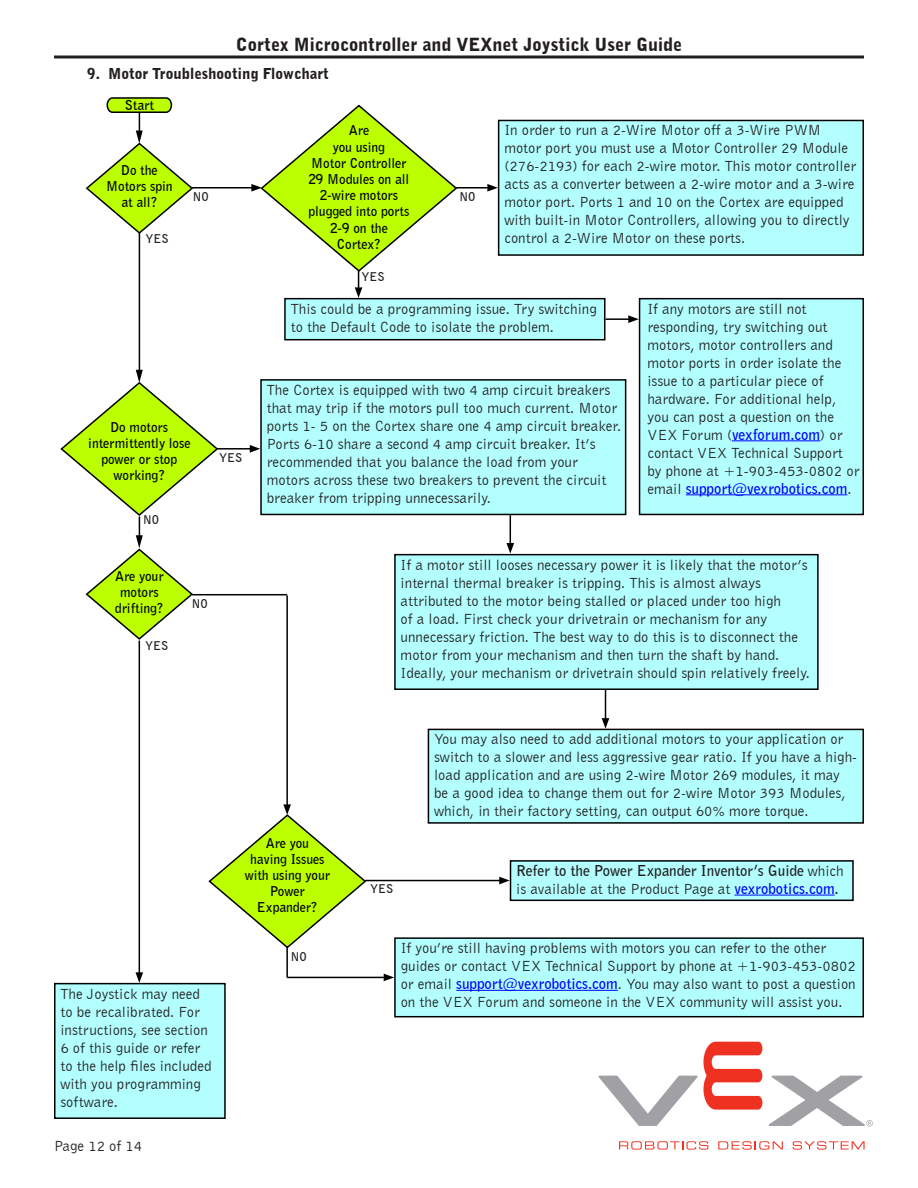
<style>
.page{position:relative;width:918px;height:1188px;background:#fff}
.page>*{position:absolute;margin:0;border:0;box-sizing:border-box;transform-origin:0 0}
.t1{font:900 18px "Bell Gothic BT";color:#231f20}
.letter_para{font:15px/18px "Bell Gothic BT";color:#231f20}
.letter_para-2{font:700 15px/18px "Bell Gothic BT";color:#231f20}
.number{font:900 15px "Bell Gothic BT";color:#231f20}
.t2{font:700 13.5px/16.2px "Bell Gothic BT";color:#000;text-align:center}
.letter_para-3{font:700 12px "Bell Gothic BT";color:#231f20}
.s1{font-weight:700;color:#00f}
.s2{font-weight:400}
.s3{color:#00f}
</style>
<div class="page">
<svg style="left:598px;top:1042px;width:164px;height:84px"></svg>
<svg style="left:769px;top:1076px;width:104px;height:51px"></svg>
<svg style="left:619px;top:1141px;width:89px;height:9px"></svg>
<svg style="left:718px;top:1141px;width:65px;height:9px"></svg>
<svg style="left:793px;top:1141px;width:72px;height:9px"></svg>
<hr style="left:54px;top:56px;width:810px;height:2px;background:#231f20">
<hr style="left:139px;top:233px;width:1px;height:139px;background:#000">
<svg style="left:60px;top:370px;width:159px;height:271px"></svg>
<svg style="left:85px;top:97px;width:107px;height:138px"></svg>
<div style="left:498px;top:120px;width:366px;height:136px;background:#b3ffff;border:2px solid #000"></div>
<div style="left:260px;top:379px;width:366px;height:136px;background:#b3ffff;border:2px solid #000"></div>
<div style="left:639px;top:298px;width:225px;height:217px;background:#b3ffff;border:2px solid #000"></div>
<div style="left:284px;top:298px;width:322px;height:42px;background:#b3ffff;border:2px solid #000"></div>
<div style="left:394px;top:554px;width:425px;height:136px;background:#b3ffff;border:2px solid #000"></div>
<div style="left:394px;top:937px;width:470px;height:80px;background:#b3ffff;border:2px solid #000"></div>
<div style="left:54px;top:983px;width:172px;height:136px;background:#b3ffff;border:2px solid #000"></div>
<div style="left:428px;top:729px;width:436px;height:95px;background:#b3ffff;border:2px solid #000"></div>
<div style="left:510px;top:860px;width:344px;height:41px;background:#b3ffff;border:2px solid #000"></div>
<hr style="left:732px;top:440px;width:88px;height:1px;background:#00f">
<hr style="left:686px;top:494px;width:161px;height:1px;background:#00f">
<hr style="left:456px;top:990px;width:162px;height:1px;background:#00f">
<hr style="left:734px;top:895px;width:101px;height:1px;background:#00f">
<hr style="left:191px;top:187px;width:63px;height:2px;background:#000">
<hr style="left:455px;top:187px;width:35px;height:2px;background:#000">
<svg style="left:487px;top:184px;width:11px;height:8px"></svg>
<svg style="left:251px;top:104px;width:207px;height:194px"></svg>
<hr style="left:217px;top:448px;width:35px;height:2px;background:#000">
<svg style="left:250px;top:445px;width:10px;height:8px"></svg>
<hr style="left:606px;top:318px;width:25px;height:2px;background:#000">
<svg style="left:628px;top:315px;width:11px;height:8px"></svg>
<hr style="left:510px;top:515px;width:1px;height:30px;background:#000">
<svg style="left:506px;top:543px;width:8px;height:11px"></svg>
<hr style="left:605px;top:690px;width:1px;height:30px;background:#000">
<svg style="left:602px;top:718px;width:7px;height:11px"></svg>
<hr style="left:139px;top:640px;width:1px;height:335px;background:#000">
<svg style="left:135px;top:972px;width:8px;height:11px"></svg>
<hr style="left:286px;top:595px;width:2px;height:212px;background:#000">
<svg style="left:208px;top:804px;width:159px;height:144px"></svg>
<hr style="left:365px;top:880px;width:137px;height:1px;background:#000">
<svg style="left:499px;top:877px;width:11px;height:7px"></svg>
<hr style="left:287px;top:977px;width:99px;height:1px;background:#000">
<svg style="left:384px;top:974px;width:10px;height:7px"></svg>
<hr style="left:286px;top:947px;width:2px;height:30px;background:#000">
<hr style="left:192px;top:594px;width:95px;height:1px;background:#000">
<p class="t1" style="left:236px;top:34px;width:448px">Cortex Microcontroller and VEXnet Joystick User Guide</p>
<p class="number" style="left:87px;top:64px;width:243px">9. Motor Troubleshooting Flowchart</p>
<p class="t2" style="left:125px;top:97px;width:31px">Start</p>
<p class="t2" style="left:106px;top:161px;width:68px">Do the<br>Motors spin at all?</p>
<p class="letter_para-3" style="left:145px;top:230px;width:25px">YES</p>
<p class="letter_para-3" style="left:193px;top:188px;width:17px">NO</p>
<p class="t2" style="left:88px;top:418px;width:104px">Do motors intermittently lose power or stop working?</p>
<p class="letter_para-3" style="left:143px;top:512px;width:17px">NO</p>
<p class="letter_para-3" style="left:219px;top:449px;width:25px">YES</p>
<p class="t2" style="left:115px;top:567px;width:50px">Are your motors drifting?</p>
<p class="letter_para-3" style="left:145px;top:637px;width:25px">YES</p>
<p class="letter_para-3" style="left:192px;top:596px;width:17px">NO</p>
<p class="t2" style="left:308px;top:122px;width:102px">Are<br>you using<br>Motor Controller<br>29 Modules on all<br>2-wire motors plugged into ports<br>2-9 on the<br>Cortex?</p>
<p class="letter_para-3" style="left:361px;top:268px;width:25px">YES</p>
<p class="letter_para-3" style="left:459px;top:188px;width:17px">NO</p>
<p class="letter_para" style="left:504px;top:121px;width:353px">In order to run a 2-Wire Motor off a 3-Wire PWM motor port you must use a Motor Controller 29 Module (276-2193) for each 2-wire motor. This motor controller acts as a converter between a 2-wire motor and a 3-wire motor port. Ports 1 and 10 on the Cortex are equipped with built-in Motor Controllers, allowing you to directly control a 2-Wire Motor on these ports.</p>
<p class="letter_para" style="left:291px;top:299px;width:308px">This could be a programming issue. Try switching to the Default Code to isolate the problem.</p>
<p class="letter_para" style="left:267px;top:380px;width:356px">The Cortex is equipped with two 4 amp circuit breakers that may trip if the motors pull too much current. Motor ports 1- 5 on the Cortex share one 4 amp circuit breaker.<br>Ports 6-10 share a second 4 amp circuit breaker. It’s recommended that you balance the load from your motors across these two breakers to prevent the circuit breaker from tripping unnecessarily.</p>
<p class="letter_para" style="left:647px;top:299px;width:214px">If any motors are still not responding, try switching out motors, motor controllers and motor ports in order isolate the issue to a particular piece of hardware. For additional help, you can post a question on the<br>VEX Forum (<span class="s1">vexforum.com</span>) or contact VEX Technical Support by phone at +1-903-453-0802 or email <span class="s1">support@vexrobotics.com</span>.</p>
<p class="letter_para" style="left:401px;top:555px;width:411px">If a motor still looses necessary power it is likely that the motor’s internal thermal breaker is tripping. This is almost always attributed to the motor being stalled or placed under too high<br>of a load. First check your drivetrain or mechanism for any unnecessary friction. The best way to do this is to disconnect the motor from your mechanism and then turn the shaft by hand.<br>Ideally, your mechanism or drivetrain should spin relatively freely.</p>
<p class="letter_para" style="left:60px;top:984px;width:153px">The Joystick may need to be recalibrated. For instructions, see section<br>6 of this guide or refer to the help files included with you programming software.</p>
<p class="letter_para" style="left:54px;top:1137px;width:90px">Page 12 of 14</p>
<p class="t2" style="left:245px;top:834px;width:87px">Are you<br>having Issues with using your<br>Power<br>Expander?</p>
<p class="letter_para-3" style="left:291px;top:949px;width:17px">NO</p>
<p class="letter_para-3" style="left:370px;top:880px;width:25px">YES</p>
<p class="letter_para" style="left:434px;top:730px;width:425px">You may also need to add additional motors to your application or switch to a slower and less aggressive gear ratio. If you have a high&shy;load application and are using 2-wire Motor 269 modules, it may be a good idea to change them out for 2-wire Motor 393 Modules, which, in their factory setting, can output 60% more torque.</p>
<p class="letter_para-2" style="left:516px;top:861px;width:329px">Refer to the Power Expander Inventor’s Guide <span class="s2">which is available at the Product Page at</span> <span class="s3">vexrobotics.com</span>.</p>
<p class="letter_para" style="left:401px;top:939px;width:457px">If you’re still having problems with motors you can refer to the other guides or contact VEX Technical Support by phone at +1-903-453-0802 or email <span class="s1">support@vexrobotics.com</span>. You may also want to post a question on the VEX Forum and someone in the VEX community will assist you.</p>
</div>
